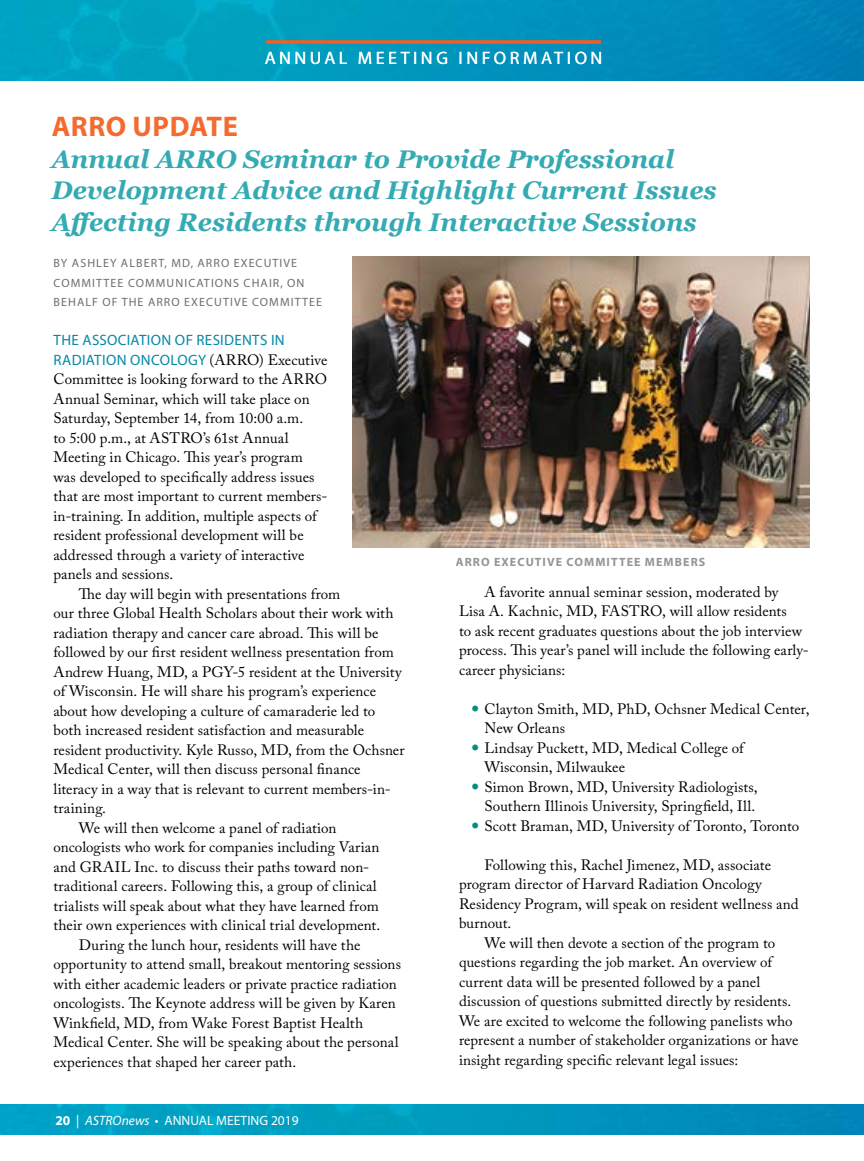
<style>
.page{position:relative;width:864px;height:1161px;background:#fff}
.page>*{position:absolute;margin:0;border:0;box-sizing:border-box;transform-origin:0 0}
.t1{font:700 28.5px "Myriad Pro";letter-spacing:.02em;color:#f36b2f}
.t2{font:italic 700 25.5px/31.5px "Georgia";color:#34aab2}
.t3{font:18px "Myriad Pro";letter-spacing:.195em;color:#fff}
.t4{font:15px/19.5px "Adobe Caslon Pro";letter-spacing:.005em;color:#000}
.t5{font:15px/19.5px "Myriad Pro";letter-spacing:.025em;color:#0488a6}
.t6{font:13.5px "Myriad Pro";color:#fff}
.t7{font:12px/19.5px "Myriad Pro";letter-spacing:.09em;color:#6d6e71}
.t8{font:700 12px "Myriad Pro";letter-spacing:.09em;color:#939598}
.s1{font-family:"Adobe Caslon Pro";color:#000}
.s2{font-weight:700}
.s3{font-style:italic}
</style>
<div class="page">
<img style="left:0;top:1104px;width:864px;height:31px">
<img style="left:0;top:0;width:864px;height:81px">
<hr style="left:266px;top:40px;width:335px;height:3px;background:#f15f24">
<img style="left:353px;top:257px;width:456px;height:291px">
<p class="t3" style="left:265px;top:47px;width:339px">ANNUAL MEETING INFORMATION</p>
<h1 class="t1" style="left:52px;top:108px;width:188px">ARRO UPDATE</h1>
<h2 class="t2" style="left:51px;top:143px;width:667px">Annual ARRO Seminar to Provide Professional<br>Development Advice and Highlight Current Issues<br>Affecting Residents through Interactive Sessions</h2>
<p class="t7" style="left:54px;top:254px;width:270px">BY ASHLEY ALBERT, MD, ARRO EXECUTIVE<br>COMMITTEE COMMUNICATIONS CHAIR, ON<br>BEHALF OF THE ARRO EXECUTIVE COMMITTEE</p>
<p class="t5" style="left:54px;top:330px;width:275px">THE ASSOCIATION OF RESIDENTS IN<br>RADIATION ONCOLOGY <span class="s1">(ARRO) Executive</span></p>
<p class="t4" style="left:53px;top:370px;width:276px">Committee is looking forward to the ARRO Annual Seminar, which will take place on Saturday, September 14, from 10:00 a.m.<br>to 5:00 p.m., at ASTRO’s 61st Annual Meeting in Chicago. This year’s program was developed to specifically address issues that are most important to current members&shy;in-training. In addition, multiple aspects of resident professional development will be addressed through a variety of interactive panels and sessions.</p>
<p class="t4" style="left:79px;top:584px;width:263px">The day will begin with presentations from</p>
<p class="t4" style="left:53px;top:604px;width:342px">our three Global Health Scholars about their work with</p>
<p class="t4" style="left:53px;top:623px;width:327px">radiation therapy and cancer care abroad. This will be</p>
<p class="t4" style="left:53px;top:643px;width:342px">followed by our first resident wellness presentation from</p>
<p class="t4" style="left:53px;top:662px;width:350px">Andrew Huang, MD, a PGY-5 resident at the University</p>
<p class="t4" style="left:53px;top:682px;width:324px">of Wisconsin. He will share his program’s experience</p>
<p class="t4" style="left:53px;top:701px;width:323px">about how developing a culture of camaraderie led to</p>
<p class="t4" style="left:53px;top:721px;width:312px">both increased resident satisfaction and measurable</p>
<p class="t4" style="left:53px;top:740px;width:353px">resident productivity. Kyle Russo, MD, from the Ochsner</p>
<p class="t4" style="left:53px;top:760px;width:309px">Medical Center, will then discuss personal finance</p>
<p class="t4" style="left:53px;top:779px;width:339px">literacy in a way that is relevant to current members-in-</p>
<p class="t4" style="left:53px;top:799px;width:54px">training.</p>
<p class="t4" style="left:79px;top:818px;width:259px">We will then welcome a panel of radiation</p>
<p class="t4" style="left:53px;top:838px;width:327px">oncologists who work for companies including Varian</p>
<p class="t4" style="left:53px;top:857px;width:317px">and GRAIL Inc. to discuss their paths toward non-</p>
<p class="t4" style="left:53px;top:877px;width:325px">traditional careers. Following this, a group of clinical</p>
<p class="t4" style="left:53px;top:896px;width:327px">trialists will speak about what they have learned from</p>
<p class="t4" style="left:53px;top:916px;width:328px">their own experiences with clinical trial development.</p>
<p class="t4" style="left:79px;top:935px;width:283px">During the lunch hour, residents will have the</p>
<p class="t4" style="left:53px;top:955px;width:349px">opportunity to attend small, breakout mentoring sessions</p>
<p class="t4" style="left:53px;top:974px;width:345px">with either academic leaders or private practice radiation</p>
<p class="t4" style="left:53px;top:994px;width:344px">oncologists. The Keynote address will be given by Karen</p>
<p class="t4" style="left:53px;top:1013px;width:311px">Winkfield, MD, from Wake Forest Baptist Health</p>
<p class="t4" style="left:53px;top:1033px;width:347px">Medical Center. She will be speaking about the personal</p>
<p class="t4" style="left:53px;top:1052px;width:244px">experiences that shaped her career path.</p>
<p class="t8" style="left:456px;top:554px;width:251px">ARRO EXECUTIVE COMMITTEE MEMBERS</p>
<p class="t4" style="left:459px;top:582px;width:351px;text-indent:26px">A favorite annual seminar session, moderated by<br>Lisa A. Kachnic, MD, FASTRO, will allow residents<br>to ask recent graduates questions about the job interview process. This year’s panel will include the following early&shy;career physicians:</p>
<p class="t4" style="left:484px;top:699px;width:326px">Clayton Smith, MD, PhD, Ochsner Medical Center, New Orleans<br>Lindsay Puckett, MD, Medical College of Wisconsin, Milwaukee<br>Simon Brown, MD, University Radiologists, Southern Illinois University, Springfield, Ill.<br>Scott Braman, MD, University of Toronto, Toronto</p>
<p class="t4" style="left:484px;top:855px;width:288px">Following this, Rachel Jimenez, MD, associate</p>
<p class="t4" style="left:459px;top:874px;width:304px">program director of Harvard Radiation Oncology</p>
<p class="t4" style="left:459px;top:894px;width:341px">Residency Program, will speak on resident wellness and</p>
<p class="t4" style="left:459px;top:913px;width:54px">burnout.</p>
<p class="t4" style="left:484px;top:933px;width:292px">We will then devote a section of the program to</p>
<p class="t4" style="left:459px;top:952px;width:315px">questions regarding the job market. An overview of</p>
<p class="t4" style="left:459px;top:972px;width:303px">current data will be presented followed by a panel</p>
<p class="t4" style="left:459px;top:991px;width:334px">discussion of questions submitted directly by residents.</p>
<p class="t4" style="left:459px;top:1011px;width:335px">We are excited to welcome the following panelists who</p>
<p class="t4" style="left:459px;top:1030px;width:341px">represent a number of stakeholder organizations or have</p>
<p class="t4" style="left:459px;top:1050px;width:281px">insight regarding specific relevant legal issues:</p>
<p class="t6" style="left:56px;top:1112px;width:245px"><span class="s2">20</span> | <span class="s3">ASTROnews</span> • ANNUAL MEETING 2019</p>
</div>
